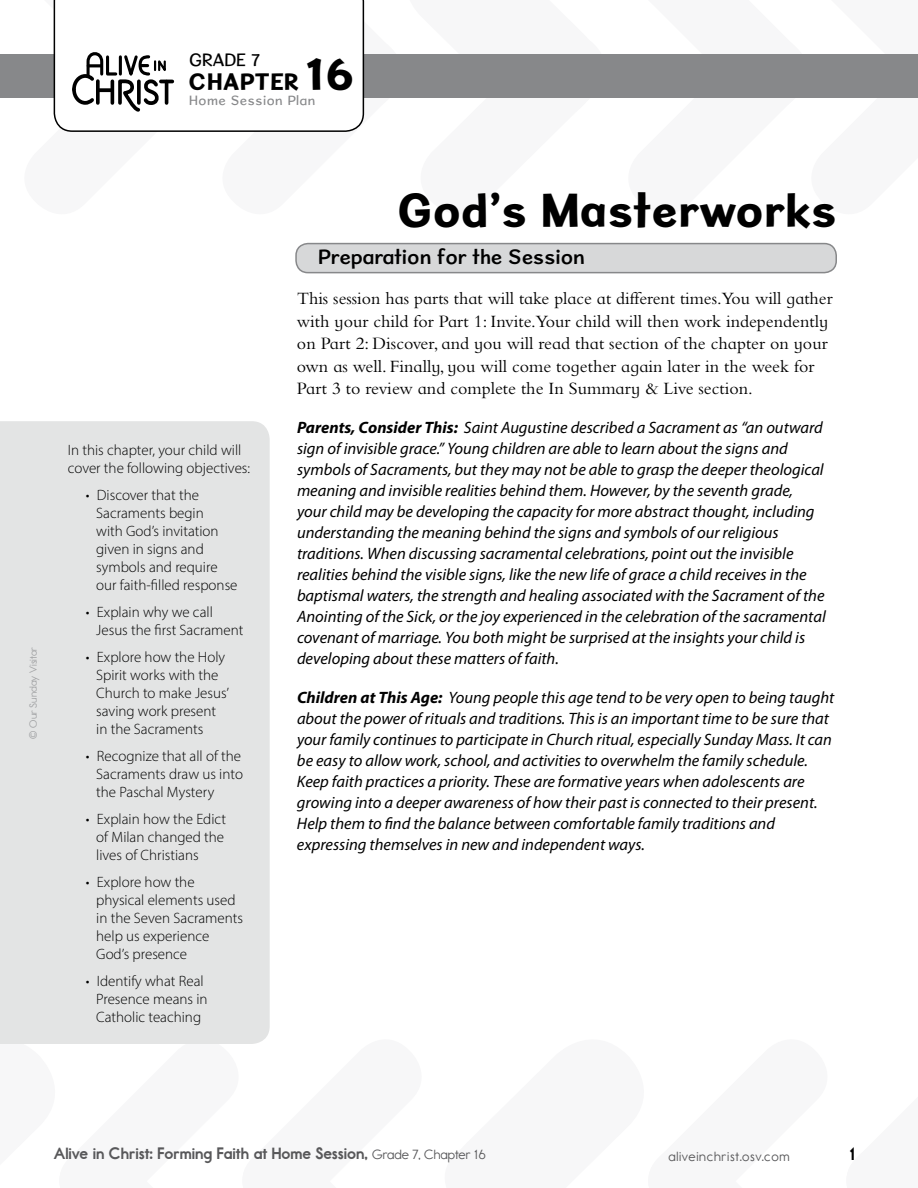
<style>
.page{position:relative;width:918px;height:1188px;background:#fff}
.page>*{position:absolute;margin:0;border:0;box-sizing:border-box;transform-origin:0 0}
.t1{font:48px "Sweater School Xb";color:#000}
.t2{font:24px "Sweater School Xb";letter-spacing:.01em;color:#000}
.t3{font:21px "Sweater School Sb";color:#000}
.t4{font:18px/22.5px "Bembo Infant MT Std";color:#000}
.t5{font:18px "Sweater School Rg";color:#000}
.t6{font:18px "Report School Hv";color:#000}
.t7{font:italic 16.5px/21px "Myriad Pro";color:#000}
.t8{font:16.5px "Report School Hv";color:#58585a}
.t9{font:300 15px/18px "Myriad Pro";color:#000}
.t10{font:13.5px "Report School Rg";letter-spacing:.05em;color:#58585a}
.t11{font:13.5px "Sweater School Rg";letter-spacing:.04em;color:#87888a}
.t12{font:10.5px "Report School Rg";color:#a1a2a4}
.s1{font-size:48px}
.s2{font-weight:700}
.s3{font-family:"Report School Rg";font-size:13.5px}
</style>
<div class="page">
<div style="left:0;top:421px;width:270px;height:623px;background:#e3e4e4"></div>
<div style="left:0;top:54px;width:918px;height:44px;background:#87888a"></div>
<svg style="left:53px;top:0;width:312px;height:132px"></svg>
<div style="left:296px;top:244px;width:540px;height:29px;background:#d7d8d9;border-radius:12px"></div>
<div style="left:296px;top:243px;width:541px;height:30px;border:2px solid #87888a;border-radius:12px"></div>
<p class="t5" style="left:189px;top:49px;width:72px">GRADE 7</p>
<h2 class="t2" style="left:189px;top:66px;width:167px">CHAPTER <span class="s1">16</span></h2>
<p class="t11" style="left:189px;top:92px;width:128px">Home Session Plan</p>
<p class="t12" style="left:27px;top:739px;width:93px;rotate:-90deg">© Our Sunday Visitor</p>
<p class="t9" style="left:68px;top:441px;width:184px">In this chapter, your child will cover the following objectives:</p>
<p class="t9" style="left:96px;top:486px;width:143px;text-indent:-10px">• Discover that the<br>Sacraments begin<br>with God’s invitation given in signs and symbols and require our faith-filled response</p>
<p class="t9" style="left:96px;top:603px;width:149px;text-indent:-10px">• Explain why we call<br>Jesus the first Sacrament</p>
<p class="t9" style="left:96px;top:648px;width:134px;text-indent:-10px">• Explore how the Holy<br>Spirit works with the<br>Church to make Jesus’ saving work present in the Sacraments</p>
<p class="t9" style="left:96px;top:747px;width:148px;text-align:justify;text-indent:-10px">• Recognize that all of the Sacraments draw us into the Paschal Mystery</p>
<p class="t9" style="left:96px;top:810px;width:131px;text-indent:-10px">• Explain how the Edict of Milan changed the lives of Christians</p>
<p class="t9" style="left:96px;top:873px;width:148px;text-indent:-10px">• Explore how the physical elements used in the Seven Sacraments help us experience<br>God’s presence</p>
<p class="t9" style="left:96px;top:972px;width:113px;text-indent:-11px">• Identify what Real<br>Presence means in<br>Catholic teaching</p>
<h1 class="t1" style="left:397px;top:180px;width:441px">God’s Masterworks</h1>
<p class="t3" style="left:318px;top:244px;width:269px">Preparation for the Session</p>
<p class="t4" style="left:297px;top:287px;width:537px">This session has parts that will take place at different times.You will gather with your child for Part 1: Invite.Your child will then work independently on Part 2: Discover, and you will read that section of the chapter on your own as well. Finally, you will come together again later in the week for Part 3 to review and complete the In Summary &amp; Live section.</p>
<p class="t7" style="left:297px;top:417px;width:530px"><span class="s2">Parents, Consider This:</span> Saint Augustine described a Sacrament as “an outward sign of invisible grace.” Young children are able to learn about the signs and symbols of Sacraments, but they may not be able to grasp the deeper theological meaning and invisible realities behind them. However, by the seventh grade, your child may be developing the capacity for more abstract thought, including understanding the meaning behind the signs and symbols of our religious traditions. When discussing sacramental celebrations, point out the invisible realities behind the visible signs, like the new life of grace a child receives in the baptismal waters, the strength and healing associated with the Sacrament of the Anointing of the Sick, or the joy experienced in the celebration of the sacramental covenant of marriage. You both might be surprised at the insights your child is developing about these matters of faith.</p>
<p class="t7" style="left:297px;top:687px;width:539px"><span class="s2">Children at This Age:</span> Young people this age tend to be very open to being taught about the power of rituals and traditions. This is an important time to be sure that your family continues to participate in Church ritual, especially Sunday Mass. It can be easy to allow work, school, and activities to overwhelm the family schedule.<br>Keep faith practices a priority. These are formative years when adolescents are growing into a deeper awareness of how their past is connected to their present.<br>Help them to find the balance between comfortable family traditions and expressing themselves in new and independent ways.</p>
<p class="t8" style="left:54px;top:1143px;width:433px">Alive in Christ: Forming Faith at Home Session, <span class="s3">Grade 7, Chapter 16</span></p>
<p class="t10" style="left:669px;top:1149px;width:123px">aliveinchrist.osv.com</p>
<p class="t6" style="left:850px;top:1143px;width:6px">1</p>
</div>
